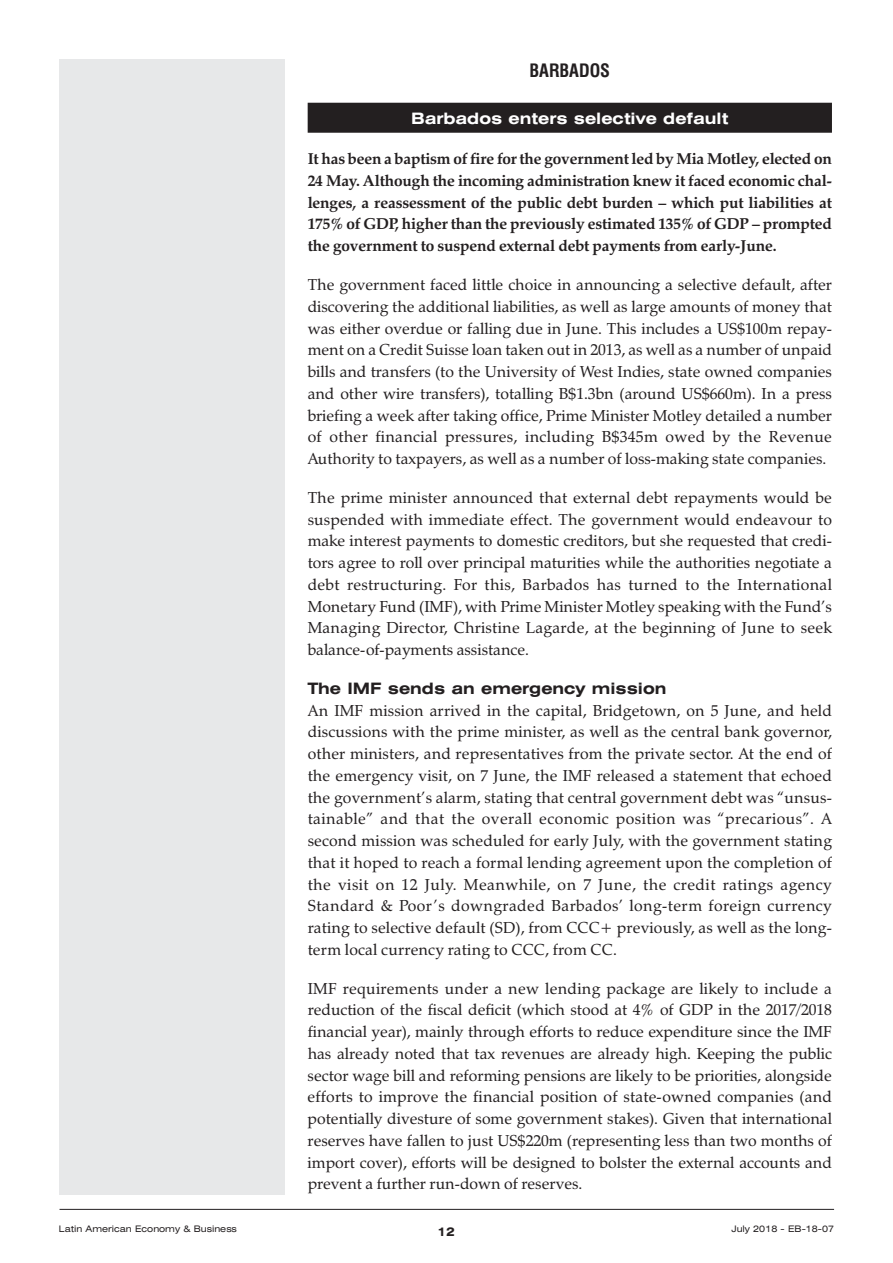
<style>
.page{position:relative;width:893px;height:1263px;background:#fff}
.page>*{position:absolute;margin:0;border:0;box-sizing:border-box;transform-origin:0 0}
.t1{font:700 condensed 18px "Swiss 721 BT";color:#231f20}
.t2{font:15.75px/21.8px "Zapf Calligraphic 801 BT";color:#231f20;text-align:justify}
.t3{font:700 15.75px/21.8px "Zapf Calligraphic 801 BT";letter-spacing:-.01em;color:#231f20;text-align:justify}
.t4{font:700 expanded 15.75px "Swiss 721 BT";color:#fff}
.t5{font:700 expanded 15.75px "Swiss 721 BT";color:#231f20}
.t6{font:700 expanded 12px "Swiss 721 BT";color:#231f20}
.t7{font:expanded 9px "Swiss 721 BT";color:#231f20}
</style>
<div class="page">
<div style="left:308px;top:103px;width:524px;height:30px;background:#231f20"></div>
<div style="left:60px;top:60px;width:225px;height:1135px;background:#e7e8e9"></div>
<hr style="left:60px;top:1209px;width:774px;height:1px;background:#231f20">
<p class="t1" style="left:529px;top:60px;width:82px">BARBADOS</p>
<p class="t4" style="left:411px;top:109px;width:319px">Barbados enters selective default</p>
<p class="t3" style="left:308px;top:148px;width:526px">It has been a baptism of fire for the government led by Mia Motley, elected on 24 May. Although the incoming administration knew it faced economic chal&shy;lenges, a reassessment of the public debt burden – which put liabilities at 175% of GDP, higher than the previously estimated 135% of GDP – prompted the government to suspend external debt payments from early-June.</p>
<p class="t2" style="left:308px;top:274px;width:526px">The government faced little choice in announcing a selective default, after discovering the additional liabilities, as well as large amounts of money that was either overdue or falling due in June. This includes a US$100m repay&shy;ment on a Credit Suisse loan taken out in 2013, as well as a number of unpaid bills and transfers (to the University of West Indies, state owned companies and other wire transfers), totalling B$1.3bn (around US$660m). In a press briefing a week after taking office, Prime Minister Motley detailed a number of other financial pressures, including B$345m owed by the Revenue Authority to taxpayers, as well as a number of loss-making state companies.</p>
<p class="t2" style="left:308px;top:486px;width:526px">The prime minister announced that external debt repayments would be suspended with immediate effect. The government would endeavour to make interest payments to domestic creditors, but she requested that credi&shy;tors agree to roll over principal maturities while the authorities negotiate a debt restructuring. For this, Barbados has turned to the International Monetary Fund (IMF), with Prime Minister Motley speaking with the Fund’s Managing Director, Christine Lagarde, at the beginning of June to seek balance-of-payments assistance.</p>
<p class="t5" style="left:308px;top:679px;width:360px">The IMF sends an emergency mission</p>
<p class="t2" style="left:308px;top:699px;width:526px">An IMF mission arrived in the capital, Bridgetown, on 5 June, and held discussions with the prime minister, as well as the central bank governor, other ministers, and representatives from the private sector. At the end of the emergency visit, on 7 June, the IMF released a statement that echoed the government’s alarm, stating that central government debt was “unsus&shy;tainable” and that the overall economic position was “precarious”. A second mission was scheduled for early July, with the government stating that it hoped to reach a formal lending agreement upon the completion of the visit on 12 July. Meanwhile, on 7 June, the credit ratings agency Standard &amp; Poor’s downgraded Barbados’ long-term foreign currency rating to selective default (SD), from CCC+ previously, as well as the long&shy;term local currency rating to CCC, from CC.</p>
<p class="t2" style="left:308px;top:977px;width:526px">IMF requirements under a new lending package are likely to include a reduction of the fiscal deficit (which stood at 4% of GDP in the 2017/2018 financial year), mainly through efforts to reduce expenditure since the IMF has already noted that tax revenues are already high. Keeping the public sector wage bill and reforming pensions are likely to be priorities, alongside efforts to improve the financial position of state-owned companies (and potentially divesture of some government stakes). Given that international reserves have fallen to just US$220m (representing less than two months of import cover), efforts will be designed to bolster the external accounts and prevent a further run-down of reserves.</p>
<p class="t7" style="left:59px;top:1224px;width:180px">Latin American Economy &amp; Business</p>
<p class="t6" style="left:437px;top:1225px;width:19px">12</p>
<p class="t7" style="left:732px;top:1224px;width:104px">July 2018 - EB-18-07</p>
</div>
